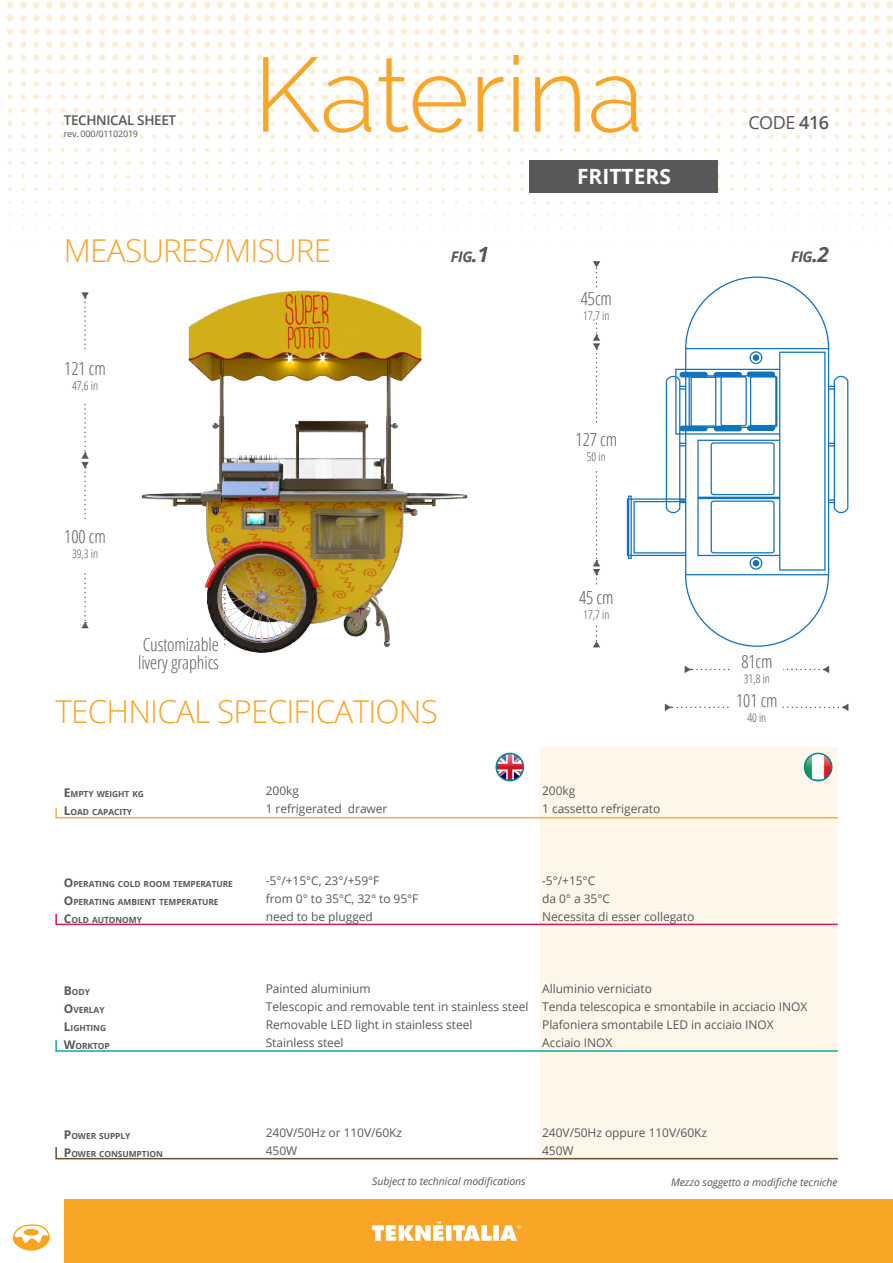
<style>
.page{position:relative;width:893px;height:1263px;background:#fff}
.page>*{position:absolute;margin:0;border:0;box-sizing:border-box;transform-origin:0 0}
.t1{font:300 105px "Raleway";color:#f9a528}
.t2{font:300 31.5px "Open Sans";letter-spacing:-.025em;color:#f9a526}
.t3{font:700 21px "Open Sans";color:#fff}
.t4{font:300 condensed 18px/18px "Open Sans";letter-spacing:-.005em;color:#57585a}
.t5{font:18px "Open Sans";color:#57585a}
.t6{font:italic 700 14.7px "Open Sans";letter-spacing:-.035em;color:#57585a}
.t7{font:600 13.5px "Open Sans";letter-spacing:-.025em;color:#57585a}
.t8{font:12px/18px "Open Sans";letter-spacing:-.005em;color:#57585a}
.t9{font:300 condensed 12px "Open Sans";letter-spacing:-.005em;color:#57585a}
.t10{font:italic 10.5px "Open Sans";letter-spacing:-.005em;color:#57585a}
.t11{font:9px "Open Sans";letter-spacing:-.025em;color:#57585a}
.t12{font:700 8.4px/18px "Open Sans";letter-spacing:-.005em;color:#57585a}
.s1{font-weight:600}
.s2{font-size:21px}
.s3{font-size:12px}
</style>
<div class="page">
<img style="left:7px;top:2px;width:886px;height:241px">
<div style="left:64px;top:1199px;width:829px;height:64px;background:#f9a526"></div>
<svg style="left:372px;top:1221px;width:149px;height:20px"></svg>
<div style="left:540px;top:747px;width:298px;height:412px;background:#fef6e9"></div>
<svg style="left:55px;top:808px;width:783px;height:11px"></svg>
<svg style="left:55px;top:913px;width:783px;height:13px"></svg>
<svg style="left:55px;top:1040px;width:783px;height:12px"></svg>
<svg style="left:55px;top:1147px;width:783px;height:13px"></svg>
<img style="left:496px;top:753px;width:27px;height:28px;border-radius:14px">
<div style="left:495px;top:753px;width:29px;height:28px;border:2px solid #008797;border-radius:50%"></div>
<img style="left:804px;top:753px;width:28px;height:28px;border-radius:14px">
<div style="left:804px;top:753px;width:28px;height:28px;border:2px solid #008797;border-radius:50%"></div>
<svg style="left:12px;top:1224px;width:38px;height:27px"></svg>
<img style="left:142px;top:291px;width:326px;height:362px">
<svg style="left:593px;top:261px;width:7px;height:386px"></svg>
<div style="left:575px;top:587px;width:43px;height:35px;background:#fff"></div>
<div style="left:575px;top:288px;width:43px;height:35px;background:#fff"></div>
<svg style="left:685px;top:666px;width:144px;height:7px"></svg>
<div style="left:732px;top:653px;width:50px;height:33px;background:#fff"></div>
<svg style="left:665px;top:704px;width:183px;height:7px"></svg>
<div style="left:732px;top:691px;width:50px;height:33px;background:#fff"></div>
<svg style="left:222px;top:538px;width:6px;height:107px"></svg>
<svg style="left:81px;top:292px;width:8px;height:336px"></svg>
<div style="left:64px;top:520px;width:42px;height:50px;background:#fff"></div>
<div style="left:529px;top:161px;width:189px;height:32px;background:#57585a"></div>
<svg style="left:627px;top:276px;width:221px;height:371px"></svg>
<svg style="left:749px;top:351px;width:13px;height:13px"></svg>
<div style="left:753px;top:354px;width:6px;height:7px;background:#1074bc;border-radius:50%"></div>
<svg style="left:711px;top:442px;width:64px;height:128px"></svg>
<p class="t7" style="left:64px;top:111px;width:114px">TECHNICAL SHEET</p>
<p class="t11" style="left:64px;top:127px;width:76px">rev. 000/01102019</p>
<h1 class="t1" style="left:253px;top:33px;width:392px">Katerina</h1>
<h3 class="t3" style="left:577px;top:161px;width:95px">FRITTERS</h3>
<h3 class="t5" style="left:748px;top:109px;width:82px">CODE <span class="s1">416</span></h3>
<h2 class="t2" style="left:64px;top:229px;width:269px">MEASURES/MISURE</h2>
<h3 class="t4" style="left:64px;top:359px;width:43px">121 cm</h3>
<p class="t9" style="left:72px;top:377px;width:28px">47,6 in</p>
<p class="t6" style="left:451px;top:246px;width:40px">fig<span class="s2">.1</span></p>
<p class="t6" style="left:791px;top:246px;width:40px">fig<span class="s2">.2</span></p>
<h3 class="t4" style="left:581px;top:289px;width:33px">45cm</h3>
<p class="t9" style="left:583px;top:307px;width:28px">17,7 in</p>
<h3 class="t4" style="left:576px;top:429px;width:43px">127 cm</h3>
<p class="t9" style="left:587px;top:448px;width:20px">50 in</p>
<h3 class="t4" style="left:64px;top:527px;width:43px">100 cm</h3>
<p class="t9" style="left:72px;top:545px;width:28px">39,3 in</p>
<h3 class="t4" style="left:138px;top:635px;width:82px">Customizable livery graphics</h3>
<h2 class="t2" style="left:55px;top:689px;width:384px">TECHNICAL SPECIFICATIONS</h2>
<p class="t12" style="left:64px;top:785px;width:82px"><span class="s3">E</span>MPTY WEIGHT KG<br><span class="s3">L</span>OAD CAPACITY</p>
<p class="t12" style="left:64px;top:875px;width:171px"><span class="s3">O</span>PERATING COLD ROOM TEMPERATURE<br><span class="s3">O</span>PERATING AMBIENT TEMPERATURE<br><span class="s3">C</span>OLD AUTONOMY</p>
<p class="t8" style="left:266px;top:781px;width:123px">200kg<br>1 refrigerated drawer</p>
<p class="t8" style="left:266px;top:871px;width:154px">-5°/+15°C, 23°/+59°F<br>from 0° to 35°C, 32° to 95°F need to be plugged</p>
<h3 class="t4" style="left:579px;top:588px;width:36px">45 cm</h3>
<p class="t9" style="left:583px;top:606px;width:28px">17,7 in</p>
<p class="t8" style="left:542px;top:781px;width:120px">200kg<br>1 cassetto refrigerato</p>
<p class="t8" style="left:542px;top:871px;width:154px">-5°/+15°C<br>da 0° a 35°C<br>Necessita di esser collegato</p>
<h3 class="t4" style="left:741px;top:652px;width:33px">81cm</h3>
<p class="t9" style="left:744px;top:671px;width:28px">31,8 in</p>
<h3 class="t4" style="left:736px;top:691px;width:43px">101 cm</h3>
<p class="t9" style="left:747px;top:709px;width:20px">40 in</p>
<p class="t12" style="left:64px;top:983px;width:47px"><span class="s3">B</span>ODY<br><span class="s3">O</span>VERLAY<br><span class="s3">L</span>IGHTING<br><span class="s3">W</span>ORKTOP</p>
<p class="t12" style="left:64px;top:1127px;width:100px"><span class="s3">P</span>OWER SUPPLY<br><span class="s3">P</span>OWER CONSUMPTION</p>
<p class="t8" style="left:266px;top:979px;width:264px">Painted aluminium<br>Telescopic and removable tent in stainless steel<br>Removable LED light in stainless steel<br>Stainless steel</p>
<p class="t8" style="left:542px;top:979px;width:267px">Alluminio verniciato<br>Tenda telescopica e smontabile in acciacio INOX<br>Plafoniera smontabile LED in acciaio INOX<br>Acciaio INOX</p>
<p class="t8" style="left:266px;top:1123px;width:138px">240V/50Hz or 110V/60Kz<br>450W</p>
<p class="t8" style="left:542px;top:1123px;width:166px">240V/50Hz oppure 110V/60Kz<br>450W</p>
<p class="t10" style="left:372px;top:1174px;width:155px">Subject to technical modifications</p>
<p class="t10" style="left:671px;top:1175px;width:168px">Mezzo soggetto a modifiche tecniche</p>
</div>
